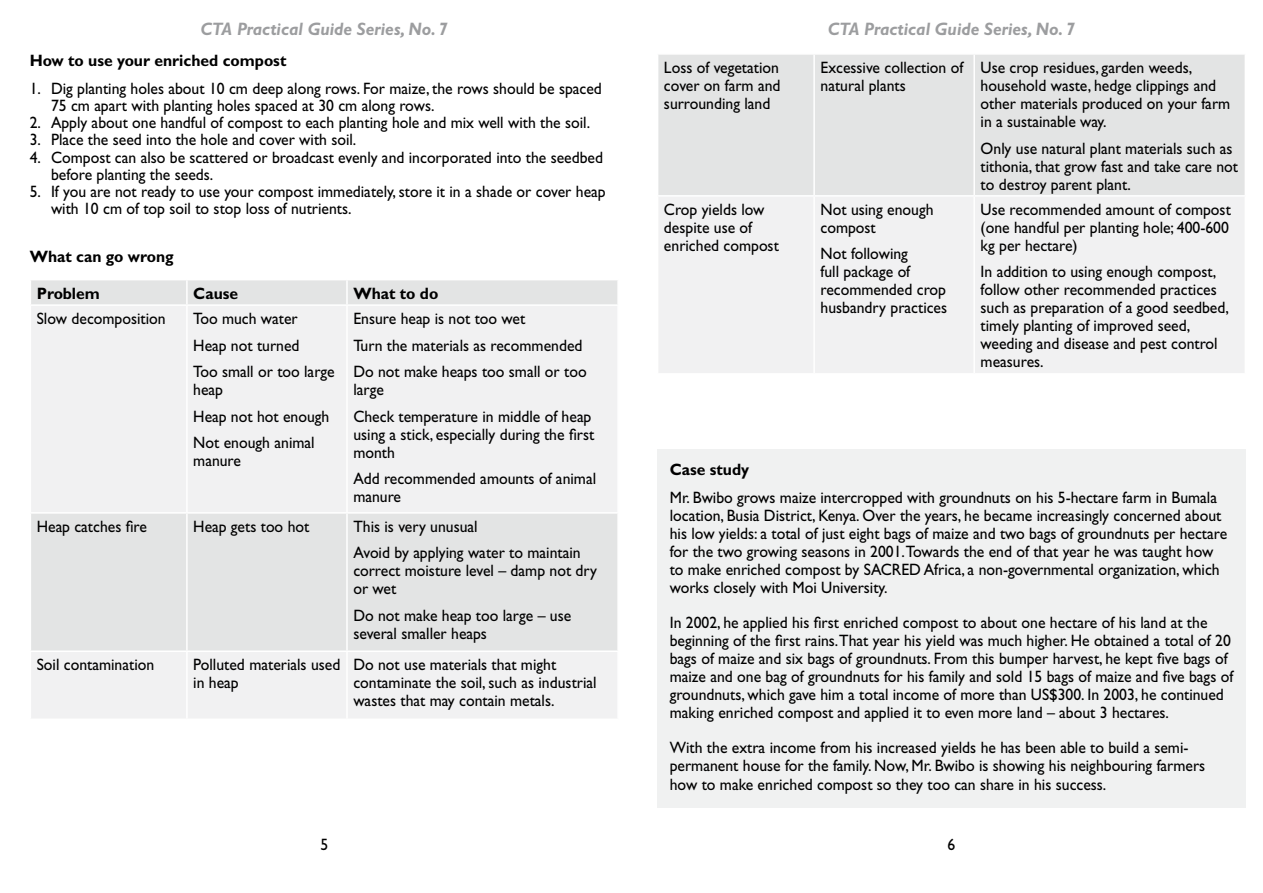
<style>
.page{position:relative;width:1263px;height:893px;background:#fff}
.page>*{position:absolute;margin:0;border:0;box-sizing:border-box;transform-origin:0 0}
.t1{font:italic 700 18px "Gill Sans";color:#9c9d9f;scale:.95 1}
.t2{font:16.5px/18px "Gill Sans";color:#000;scale:.95 1}
.t3{font:700 16.5px "Gill Sans";color:#000;scale:.95 1}
</style>
<div class="page">
<div style="left:31px;top:280px;width:586px;height:24px;background:#e3e4e4"></div>
<svg style="left:31px;top:306px;width:586px;height:412px;fill:#f1f1f2"></svg>
<hr style="left:186px;top:280px;width:2px;height:24px;background:#fff">
<hr style="left:346px;top:280px;width:2px;height:24px;background:#fff">
<hr style="left:186px;top:306px;width:2px;height:206px;background:#fff">
<hr style="left:346px;top:306px;width:2px;height:206px;background:#fff">
<hr style="left:30px;top:512px;width:157px;height:2px;background:#fff">
<hr style="left:187px;top:512px;width:160px;height:2px;background:#fff">
<hr style="left:186px;top:514px;width:2px;height:136px;background:#fff">
<hr style="left:347px;top:512px;width:272px;height:2px;background:#fff">
<hr style="left:346px;top:514px;width:2px;height:136px;background:#fff">
<hr style="left:30px;top:650px;width:157px;height:2px;background:#fff">
<hr style="left:187px;top:650px;width:160px;height:2px;background:#fff">
<hr style="left:186px;top:652px;width:2px;height:66px;background:#fff">
<hr style="left:347px;top:650px;width:272px;height:2px;background:#fff">
<hr style="left:346px;top:652px;width:2px;height:66px;background:#fff">
<div style="left:658px;top:55px;width:586px;height:140px;background:#e3e4e4"></div>
<div style="left:659px;top:197px;width:585px;height:176px;background:#f1f1f2"></div>
<hr style="left:813px;top:55px;width:2px;height:140px;background:#fff">
<hr style="left:973px;top:55px;width:2px;height:140px;background:#fff">
<hr style="left:813px;top:197px;width:2px;height:176px;background:#fff">
<hr style="left:973px;top:197px;width:2px;height:176px;background:#fff">
<div style="left:657px;top:449px;width:589px;height:359px;background:#f0f1f1"></div>
<p class="t1" style="left:200px;top:19px;width:262px">CTA Practical Guide Series, No. 7</p>
<p class="t1" style="left:828px;top:19px;width:262px">CTA Practical Guide Series, No. 7</p>
<p class="t3" style="left:30px;top:51px;width:272px">How to use your enriched compost</p>
<p class="t2" style="left:51px;top:79px;width:581px;line-height:17.2px;text-indent:-21px">1. Dig planting holes about 10 cm deep along rows. For maize, the rows should be spaced<br>75 cm apart with planting holes spaced at 30 cm along rows.</p>
<p class="t2" style="left:30px;top:114px;width:591px">2. Apply about one handful of compost to each planting hole and mix well with the soil.</p>
<p class="t2" style="left:30px;top:131px;width:345px">3. Place the seed into the hole and cover with soil.</p>
<p class="t2" style="left:51px;top:148px;width:583px;line-height:17.2px;text-indent:-21px">4. Compost can also be scattered or broadcast evenly and incorporated into the seedbed before planting the seeds.</p>
<p class="t2" style="left:51px;top:183px;width:585px;line-height:17.2px;text-indent:-21px">5. If you are not ready to use your compost immediately, store it in a shade or cover heap with 10 cm of top soil to stop loss of nutrients.</p>
<p class="t3" style="left:30px;top:247px;width:153px">What can go wrong</p>
<p class="t3" style="left:37px;top:283px;width:68px">Problem</p>
<p class="t3" style="left:193px;top:283px;width:49px">Cause</p>
<p class="t3" style="left:353px;top:283px;width:91px">What to do</p>
<p class="t2" style="left:37px;top:310px;width:137px">Slow decomposition</p>
<p class="t2" style="left:193px;top:305px;width:150px;line-height:26.5px">Too much water<br>Heap not turned<br>Too small or too large</p>
<p class="t2" style="left:193px;top:376px;width:145px;line-height:26.5px">heap<br>Heap not hot enough<br>Not enough animal</p>
<p class="t2" style="left:193px;top:452px;width:52px">manure</p>
<p class="t2" style="left:353px;top:305px;width:247px;line-height:26.5px">Ensure heap is not too wet<br>Turn the materials as recommended<br>Do not make heaps too small or too</p>
<p class="t2" style="left:353px;top:376px;width:252px;line-height:26.5px">large<br>Check temperature in middle of heap</p>
<p class="t2" style="left:353px;top:425px;width:255px">using a stick, especially during the first month</p>
<p class="t2" style="left:353px;top:470px;width:257px">Add recommended amounts of animal manure</p>
<p class="t2" style="left:37px;top:517px;width:118px">Heap catches fire</p>
<p class="t2" style="left:193px;top:517px;width:124px">Heap gets too hot</p>
<p class="t2" style="left:353px;top:513px;width:241px;line-height:26.5px">This is very unusual<br>Avoid by applying water to maintain</p>
<p class="t2" style="left:353px;top:562px;width:258px">correct moisture level – damp not dry or wet</p>
<p class="t2" style="left:353px;top:606px;width:231px">Do not make heap too large – use several smaller heaps</p>
<p class="t2" style="left:37px;top:656px;width:125px">Soil contamination</p>
<p class="t2" style="left:193px;top:656px;width:156px">Polluted materials used in heap</p>
<p class="t2" style="left:353px;top:656px;width:258px">Do not use materials that might contaminate the soil, such as industrial wastes that may contain metals.</p>
<p class="t2" style="left:664px;top:58px;width:124px;text-align:justify">Loss of vegetation cover on farm and surrounding land</p>
<p class="t2" style="left:820px;top:58px;width:152px">Excessive collection of natural plants</p>
<p class="t2" style="left:980px;top:58px;width:264px">Use crop residues, garden weeds, household waste, hedge clippings and other materials produced on your farm in a sustainable way.</p>
<p class="t2" style="left:980px;top:139px;width:273px">Only use natural plant materials such as tithonia, that grow fast and take care not to destroy parent plant.</p>
<p class="t2" style="left:664px;top:200px;width:122px">Crop yields low despite use of enriched compost</p>
<p class="t2" style="left:820px;top:200px;width:120px">Not using enough compost</p>
<p class="t2" style="left:980px;top:200px;width:265px;text-align:justify">Use recommended amount of compost (one handful per planting hole; 400-600 kg per hectare)</p>
<p class="t2" style="left:980px;top:263px;width:263px">In addition to using enough compost, follow other recommended practices such as preparation of a good seedbed, timely planting of improved seed, weeding and disease and pest control measures.</p>
<p class="t2" style="left:820px;top:245px;width:135px">Not following<br>full package of recommended crop husbandry practices</p>
<p class="t3" style="left:670px;top:459px;width:85px">Case study</p>
<p class="t2" style="left:670px;top:489px;width:588px">Mr. Bwibo grows maize intercropped with groundnuts on his 5-hectare farm in Bumala location, Busia District, Kenya. Over the years, he became increasingly concerned about his low yields: a total of just eight bags of maize and two bags of groundnuts per hectare for the two growing seasons in 2001.Towards the end of that year he was taught how to make enriched compost by SACRED Africa, a non-governmental organization, which works closely with Moi University.</p>
<p class="t2" style="left:670px;top:614px;width:595px">In 2002, he applied his first enriched compost to about one hectare of his land at the beginning of the first rains.That year his yield was much higher. He obtained a total of 20 bags of maize and six bags of groundnuts. From this bumper harvest, he kept five bags of maize and one bag of groundnuts for his family and sold 15 bags of maize and five bags of groundnuts, which gave him a total income of more than US$300. In 2003, he continued making enriched compost and applied it to even more land – about 3 hectares.</p>
<p class="t2" style="left:670px;top:739px;width:565px">With the extra income from his increased yields he has been able to build a semi&shy;permanent house for the family. Now, Mr. Bwibo is showing his neighbouring farmers how to make enriched compost so they too can share in his success.</p>
<p class="t2" style="left:320px;top:836px;width:10px">5</p>
<p class="t2" style="left:947px;top:836px;width:10px">6</p>
</div>
